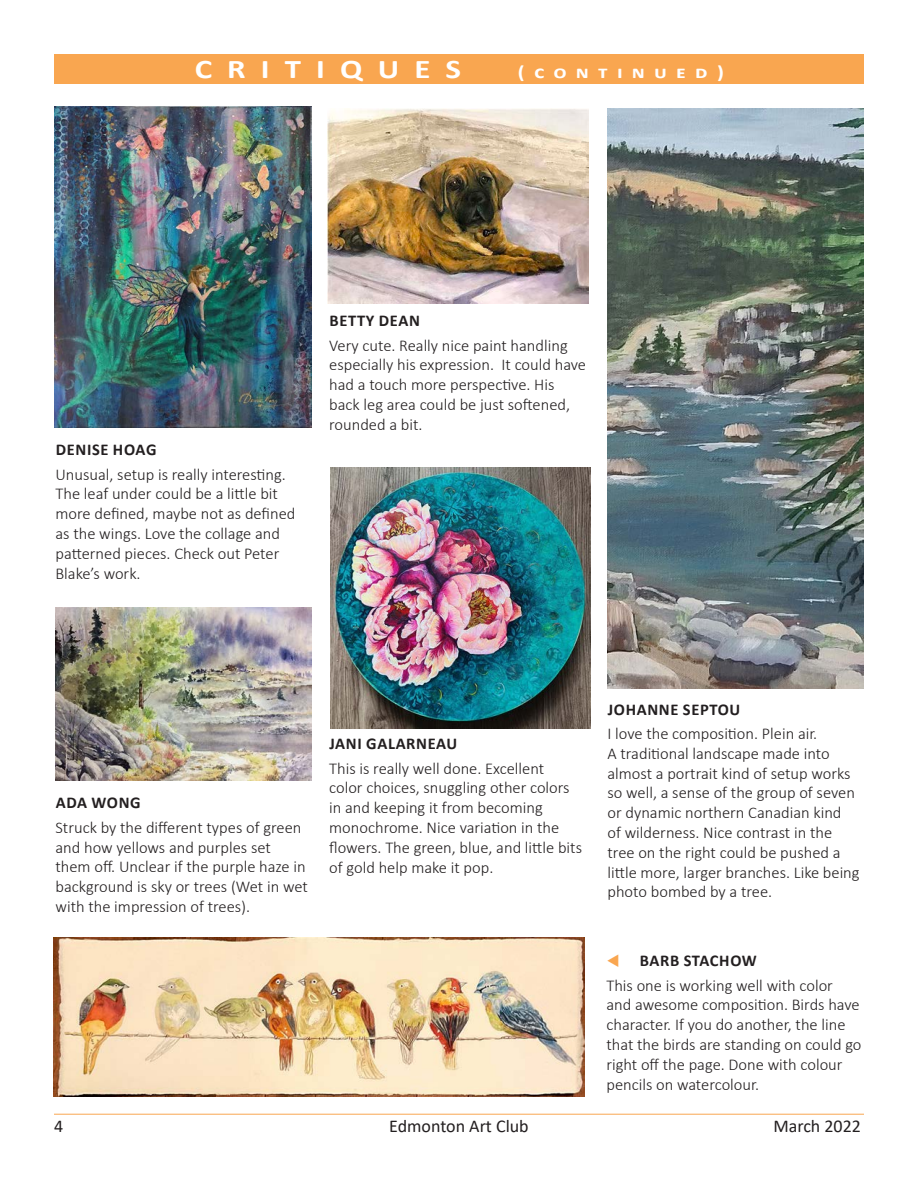
<style>
.page{position:relative;width:918px;height:1188px;background:#fff}
.page>*{position:absolute;margin:0;border:0;box-sizing:border-box;transform-origin:0 0}
.page_banner{font:700 27px "Calibri";letter-spacing:.46em;color:#fff;scale:1.22 1}
.t1{font:18px "Calibri";color:#231f20}
.page_banner-2{font:700 18px "Calibri";letter-spacing:.42em;color:#fff;scale:1.22 1}
.article_body_header{font:300 16.5px/19.8px "Calibri";color:#231f20}
.article_body_header-2{font:700 16.5px "Calibri";letter-spacing:.04em;color:#231f20}
.s1{color:#f9a650}
</style>
<div class="page">
<hr style="left:54px;top:1114px;width:810px;height:1px;background:#f9a650">
<div style="left:54px;top:55px;width:810px;height:29px;background:#f9a650"></div>
<img style="left:608px;top:108px;width:256px;height:580px">
<img style="left:54px;top:107px;width:258px;height:321px">
<img style="left:56px;top:607px;width:256px;height:174px">
<img style="left:328px;top:108px;width:261px;height:196px">
<img style="left:331px;top:467px;width:259px;height:261px">
<img style="left:53px;top:938px;width:532px;height:158px">
<p class="page_banner" style="left:195px;top:50px;width:220px">CRITIQUES</p>
<p class="page_banner-2" style="left:518px;top:59px;width:170px">(continued)</p>
<p class="article_body_header-2" style="left:56px;top:438px;width:102px">DENISE HOAG</p>
<p class="article_body_header" style="left:56px;top:464px;width:241px">Unusual, setup is really interesting.<br>The leaf under could be a little bit more defined, maybe not as defined as the wings. Love the collage and patterned pieces. Check out Peter<br>Blake’s work.</p>
<p class="article_body_header-2" style="left:330px;top:309px;width:92px">BETTY DEAN</p>
<p class="article_body_header" style="left:329px;top:335px;width:258px">Very cute. Really nice paint handling especially his expression. It could have had a touch more perspective. His back leg area could be just softened, rounded a bit.</p>
<p class="article_body_header-2" style="left:56px;top:791px;width:86px">ADA WONG</p>
<p class="article_body_header" style="left:56px;top:817px;width:254px">Struck by the different types of green and how yellows and purples set them off. Unclear if the purple haze in background is sky or trees (Wet in wet with the impression of trees).</p>
<p class="article_body_header-2" style="left:330px;top:732px;width:129px">JANI GALARNEAU</p>
<p class="article_body_header" style="left:329px;top:758px;width:254px">This is really well done. Excellent<br>color choices, snuggling other colors in and keeping it from becoming monochrome. Nice variation in the flowers. The green, blue, and little bits of gold help make it pop.</p>
<p class="article_body_header-2" style="left:608px;top:698px;width:134px">JOHANNE SEPTOU</p>
<p class="article_body_header" style="left:608px;top:723px;width:254px">I love the composition. Plein air.<br>A traditional landscape made into almost a portrait kind of setup works so well, a sense of the group of seven or dynamic northern Canadian kind<br>of wilderness. Nice contrast in the tree on the right could be pushed a little more, larger branches. Like being photo bombed by a tree.</p>
<p class="article_body_header-2" style="left:606px;top:949px;width:152px"><span class="s1">▼</span> BARB STACHOW</p>
<p class="article_body_header" style="left:606px;top:975px;width:257px">This one is working well with color and awesome composition. Birds have character. If you do another, the line that the birds are standing on could go right off the page. Done with colour pencils on watercolour.</p>
<p class="t1" style="left:54px;top:1113px;width:11px">4</p>
<p class="t1" style="left:389px;top:1113px;width:141px">Edmonton Art Club</p>
<p class="t1" style="left:773px;top:1113px;width:89px">March 2022</p>
</div>
